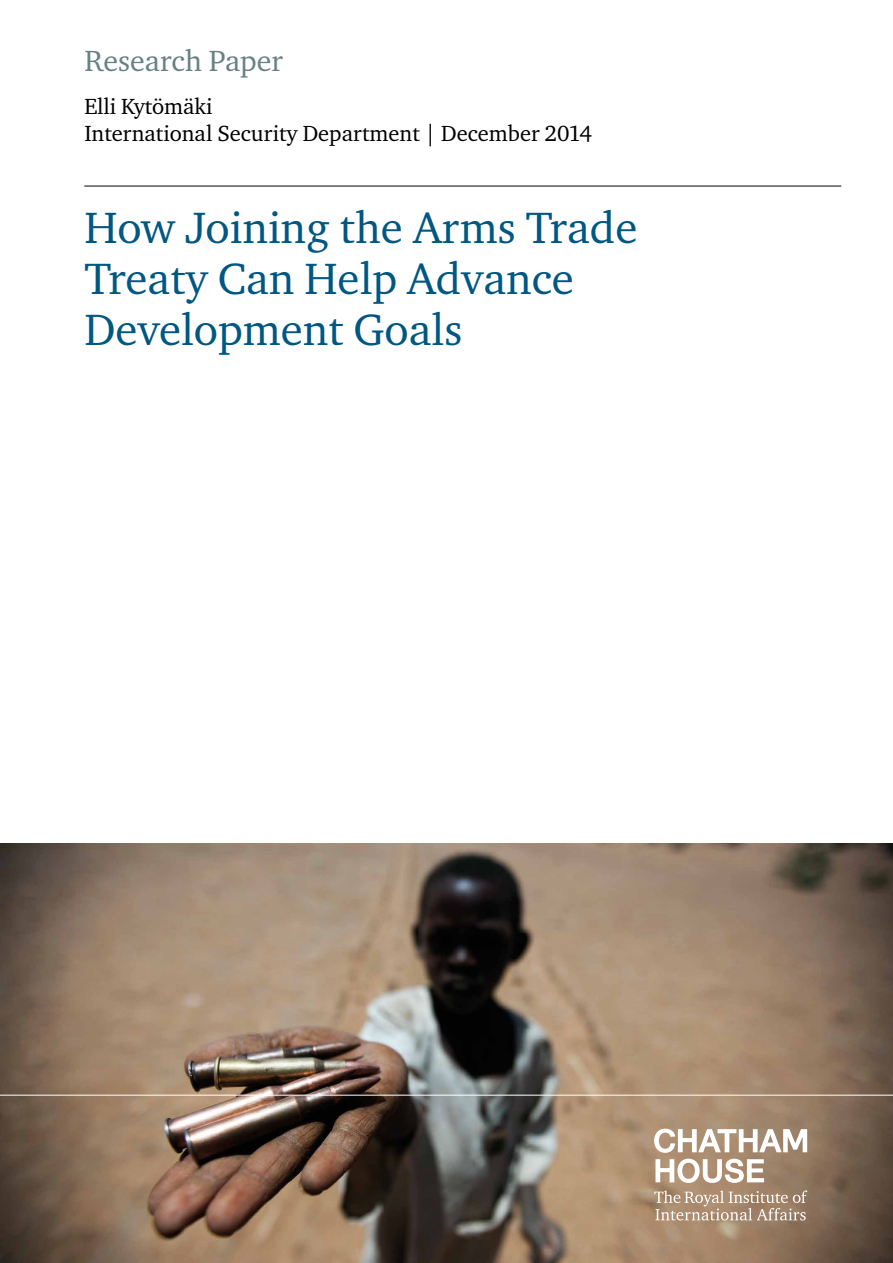
<style>
.page{position:relative;width:893px;height:1263px;background:#fff}
.page>*{position:absolute;margin:0;border:0;box-sizing:border-box;transform-origin:0 0}
.t1{font:45px/51px "Charter ITC";color:#005781}
.t2{font:30px "Charter ITC";color:#688181}
.t3{font:22.5px/27px "Charter ITC";color:#000}
</style>
<div class="page">
<img style="left:0;top:843px;width:893px;height:420px">
<hr style="left:84px;top:186px;width:757px;height:1px;background:#000">
<hr style="left:0;top:1095px;width:893px;height:1px;background:#fff">
<svg style="left:654px;top:1128px;width:153px;height:25px"></svg>
<svg style="left:655px;top:1159px;width:109px;height:24px"></svg>
<svg style="left:654px;top:1190px;width:153px;height:30px"></svg>
<p class="t2" style="left:84px;top:42px;width:200px">Research Paper</p>
<p class="t3" style="left:84px;top:92px;width:509px">Elli Kytömäki<br>International Security Department | December 2014</p>
<p class="t1" style="left:84px;top:201px;width:555px">How Joining the Arms Trade<br>Treaty Can Help Advance<br>Development Goals</p>
</div>
